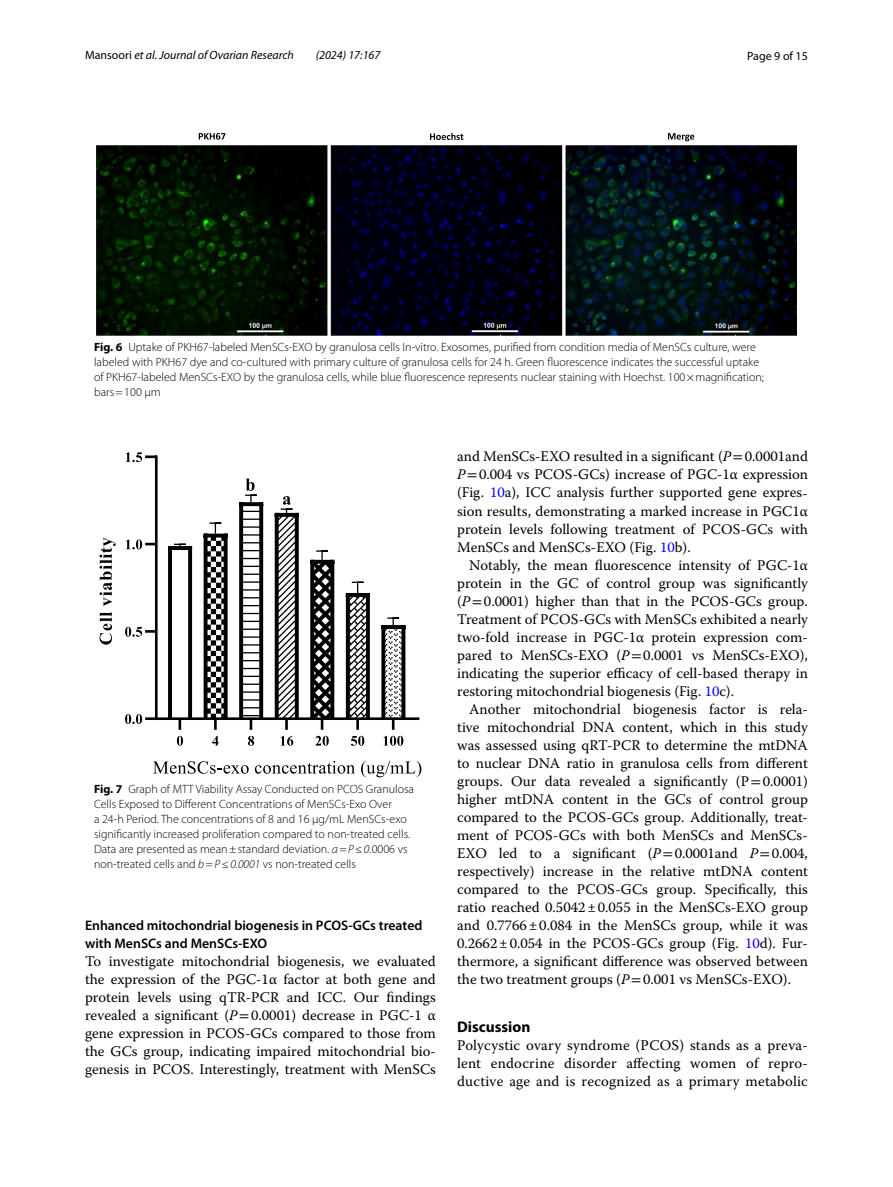
<style>
.page{position:relative;width:893px;height:1187px;background:#fff}
.page>*{position:absolute;margin:0;border:0;box-sizing:border-box;transform-origin:0 0}
.t1{font:700 15.45px "Myriad Pro";color:#000}
.t2{font:14.7px/18px "Warnock Pro";color:#000;text-align:justify}
.t3{font:600 13.8px/18px "Myriad Pro";color:#000}
.t4{font:300 12px/15px "Myriad Pro";color:#000}
.t5{font:italic 12px "Myriad Pro";color:#000}
.t6{font:12px "Myriad Pro";color:#000}
.s1{font-style:normal}
.s2{font-weight:700}
.s3{font-style:italic}
.s4{font-family:"STIX"}
.s5{color:#00f}
</style>
<div class="page">
<img style="left:96px;top:145px;width:701px;height:190px">
<svg style="left:199px;top:133px;width:26px;height:7px"></svg>
<svg style="left:430px;top:133px;width:33px;height:7px"></svg>
<svg style="left:668px;top:133px;width:26px;height:8px"></svg>
<svg style="left:177px;top:735px;width:6px;height:10px"></svg>
<svg style="left:212px;top:735px;width:7px;height:10px"></svg>
<svg style="left:248px;top:735px;width:6px;height:10px"></svg>
<svg style="left:280px;top:735px;width:13px;height:10px"></svg>
<svg style="left:315px;top:735px;width:14px;height:10px"></svg>
<svg style="left:351px;top:735px;width:13px;height:10px"></svg>
<svg style="left:383px;top:735px;width:20px;height:10px"></svg>
<hr style="left:155px;top:717px;width:264px;height:3px;background:#000">
<hr style="left:155px;top:455px;width:3px;height:265px;background:#000">
<svg style="left:125px;top:714px;width:31px;height:10px"></svg>
<svg style="left:125px;top:626px;width:30px;height:10px"></svg>
<svg style="left:125px;top:539px;width:30px;height:10px"></svg>
<svg style="left:125px;top:452px;width:30px;height:10px"></svg>
<svg style="left:153px;top:761px;width:96px;height:12px"></svg>
<svg style="left:255px;top:760px;width:99px;height:13px"></svg>
<svg style="left:361px;top:760px;width:60px;height:17px"></svg>
<svg style="left:100px;top:612px;width:12px;height:32px"></svg>
<svg style="left:99px;top:537px;width:17px;height:69px"></svg>
<svg style="left:168px;top:478px;width:237px;height:251px"></svg>
<p class="t5" style="left:85px;top:48px;width:210px"><span class="s1">Mansoori</span> et al. Journal of Ovarian Research</p>
<p class="t5" style="left:316px;top:48px;width:66px">(2024) 17:167</p>
<p class="t6" style="left:747px;top:48px;width:62px">Page 9 of 15</p>
<p class="t4" style="left:94px;top:339px;width:671px"><span class="s2">Fig. 6</span> Uptake of PKH67-labeled MenSCs-EXO by granulosa cells In-vitro. Exosomes, purified from condition media of MenSCs culture, were labeled with PKH67 dye and co-cultured with primary culture of granulosa cells for 24 h. Green fluorescence indicates the successful uptake of PKH67-labeled MenSCs-EXO by the granulosa cells, while blue fluorescence represents nuclear staining with Hoechst. 100×magnification; bars=100 μm</p>
<p class="t4" style="left:94px;top:781px;width:322px"><span class="s2">Fig. 7</span> Graph of MTT Viability Assay Conducted on PCOS Granulosa Cells Exposed to Different Concentrations of MenSCs-Exo Over<br>a 24-h Period. The concentrations of 8 and 16 μg/mL MenSCs-exo significantly increased proliferation compared to non-treated cells.<br>Data are presented as mean±standard deviation. <span class="s3">a</span>=<span class="s3">P</span>≤<span class="s3">0.</span>0006 vs non-treated cells and <span class="s3">b</span>=<span class="s3">P</span>≤<span class="s3">0.0001</span> vs non-treated cells</p>
<p class="t3" style="left:85px;top:916px;width:339px">Enhanced mitochondrial biogenesis in PCOS‑GCs treated with MenSCs and MenSCs‑EXO</p>
<p class="t2" style="left:85px;top:952px;width:352px">To investigate mitochondrial biogenesis, we evaluated the expression of the PGC-1α factor at both gene and protein levels using qTR-PCR and ICC. Our findings revealed a significant (<span class="s3">P</span><span class="s4">=</span>0.0001) decrease in PGC-1 α gene expression in PCOS-GCs compared to those from the GCs group, indicating impaired mitochondrial bio&shy;genesis in PCOS. Interestingly, treatment with MenSCs</p>
<p class="t2" style="left:457px;top:447px;width:352px">and MenSCs-EXO resulted in a significant (<span class="s3">P</span><span class="s4">=</span>0.0001and <span class="s3">P</span><span class="s4">=</span>0.004 vs PCOS-GCs) increase of PGC-1α expression (Fig. <span class="s5">10</span>a), ICC analysis further supported gene expres&shy;sion results, demonstrating a marked increase in PGC1α protein levels following treatment of PCOS-GCs with MenSCs and MenSCs-EXO (Fig. <span class="s5">10</span>b).</p>
<p class="t2" style="left:457px;top:555px;width:352px;text-indent:12px">Notably, the mean fluorescence intensity of PGC-1α protein in the GC of control group was significantly (<span class="s3">P</span><span class="s4">=</span>0.0001) higher than that in the PCOS-GCs group.<br>Treatment of PCOS-GCs with MenSCs exhibited a nearly two-fold increase in PGC-1α protein expression com&shy;pared to MenSCs-EXO (<span class="s3">P</span><span class="s4">=</span>0.0001 vs MenSCs-EXO), indicating the superior efficacy of cell-based therapy in restoring mitochondrial biogenesis (Fig. <span class="s5">10</span>c).</p>
<p class="t2" style="left:457px;top:699px;width:352px;text-indent:12px">Another mitochondrial biogenesis factor is rela&shy;tive mitochondrial DNA content, which in this study was assessed using qRT-PCR to determine the mtDNA to nuclear DNA ratio in granulosa cells from different groups. Our data revealed a significantly (P<span class="s4">=</span>0.0001) higher mtDNA content in the GCs of control group compared to the PCOS-GCs group. Additionally, treat&shy;ment of PCOS-GCs with both MenSCs and MenSCs-EXO led to a significant (<span class="s3">P</span><span class="s4">=</span>0.0001and <span class="s3">P</span><span class="s4">=</span>0.004, respectively) increase in the relative mtDNA content compared to the PCOS-GCs group. Specifically, this ratio reached 0.5042±0.055 in the MenSCs-EXO group and 0.7766±0.084 in the MenSCs group, while it was 0.2662±0.054 in the PCOS-GCs group (Fig. <span class="s5">10</span>d). Fur&shy;thermore, a significant difference was observed between the two treatment groups (<span class="s3">P</span><span class="s4">=</span>0.001 vs MenSCs-EXO).</p>
<p class="t1" style="left:457px;top:1016px;width:75px">Discussion</p>
<p class="t2" style="left:457px;top:1036px;width:352px">Polycystic ovary syndrome (PCOS) stands as a preva&shy;lent endocrine disorder affecting women of repro&shy;ductive age and is recognized as a primary metabolic</p>
</div>
